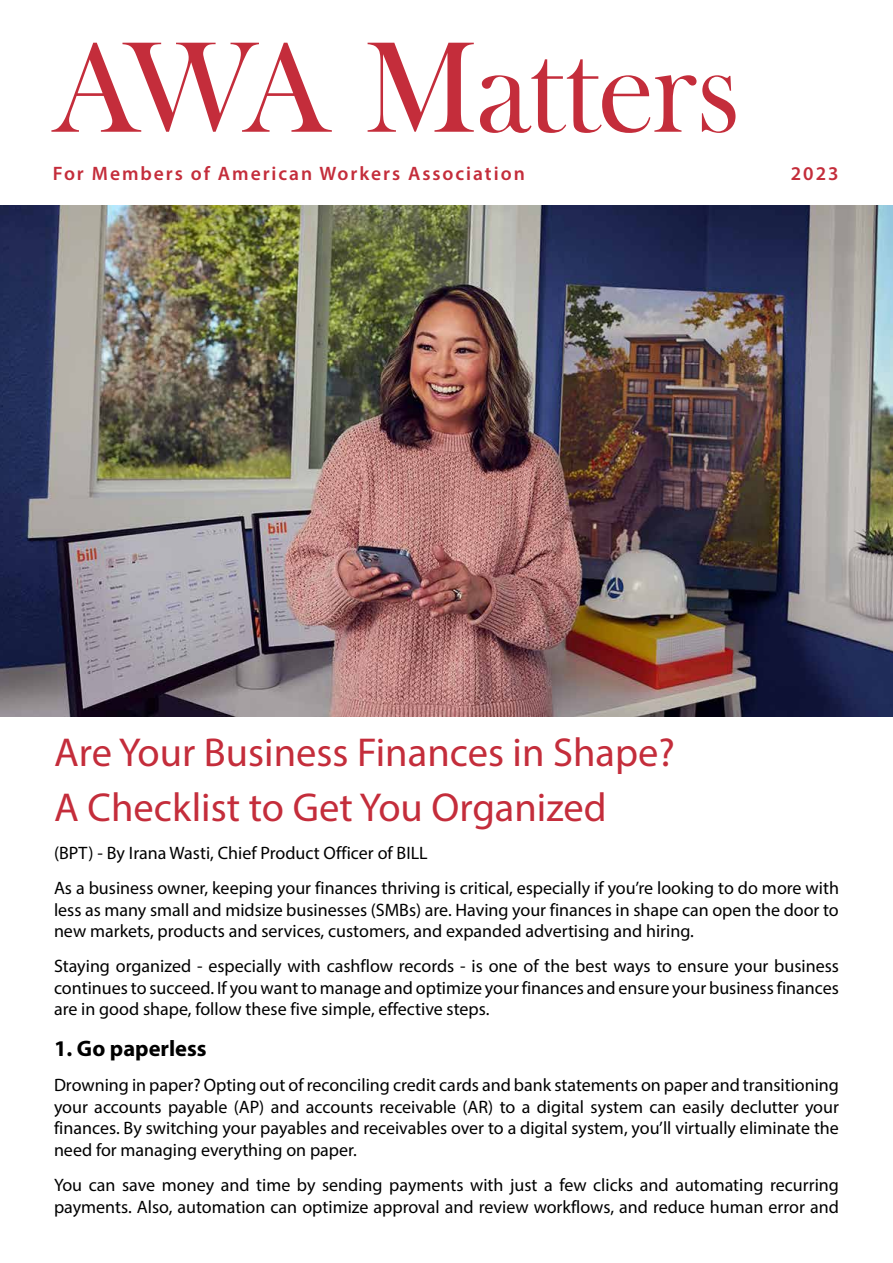
<style>
.page{position:relative;width:893px;height:1263px;background:#fff}
.page>*{position:absolute;margin:0;border:0;box-sizing:border-box;transform-origin:0 0}
.t1{font:133.65px "Bask Old Face";letter-spacing:-.005em;color:#c42d3b;scale:.94 1}
.t2{font:40.5px/55.3px "Myriad Pro";color:#c42d3b}
.t3{font:700 22.5px "Myriad Pro";color:#000}
.t4{font:600 19.5px "Myriad Pro";letter-spacing:.1em;color:#c42d3b}
.t5{font:18px/21.6px "Myriad Pro";color:#000}
</style>
<div class="page">
<img style="left:0;top:206px;width:893px;height:510px">
<h1 class="t1" style="left:53px;top:14px;width:733px">AWA Matters</h1>
<p class="t4" style="left:53px;top:161px;width:474px">For Members of American Workers Association</p>
<p class="t4" style="left:791px;top:161px;width:49px">2023</p>
<h2 class="t2" style="left:54px;top:724px;width:622px">Are Your Business Finances in Shape?<br>A Checklist to Get You Organized</h2>
<p class="t5" style="left:54px;top:835px;width:786px;line-height:35.1px">(BPT) - By Irana Wasti, Chief Product Officer of BILL<br>As a business owner, keeping your finances thriving is critical, especially if you’re looking to do more with</p>
<p class="t5" style="left:54px;top:898px;width:786px">less as many small and midsize businesses (SMBs) are. Having your finances in shape can open the door to new markets, products and services, customers, and expanded advertising and hiring.</p>
<p class="t5" style="left:54px;top:955px;width:787px;text-align:justify">Staying organized - especially with cashflow records - is one of the best ways to ensure your business continues to succeed. If you want to manage and optimize your finances and ensure your business finances are in good shape, follow these five simple, effective steps.</p>
<p class="t3" style="left:54px;top:1034px;width:154px">1. Go paperless</p>
<p class="t5" style="left:54px;top:1074px;width:786px;text-align:justify">Drowning in paper? Opting out of reconciling credit cards and bank statements on paper and transitioning your accounts payable (AP) and accounts receivable (AR) to a digital system can easily declutter your finances. By switching your payables and receivables over to a digital system, you’ll virtually eliminate the need for managing everything on paper.</p>
<p class="t5" style="left:54px;top:1174px;width:786px">You can save money and time by sending payments with just a few clicks and automating recurring payments. Also, automation can optimize approval and review workflows, and reduce human error and</p>
</div>
